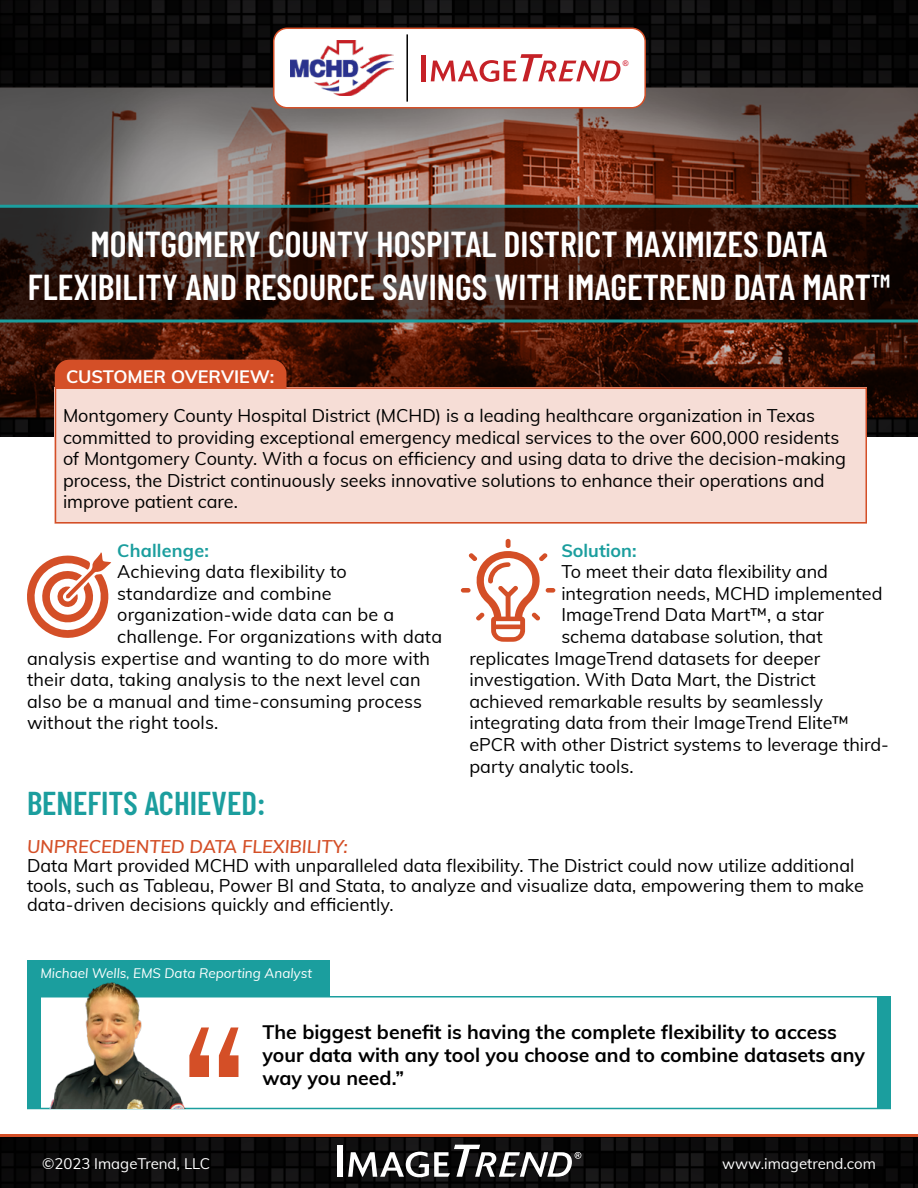
<style>
.page{position:relative;width:918px;height:1188px;background:#fff}
.page>*{position:absolute;margin:0;border:0;box-sizing:border-box;transform-origin:0 0}
.t1{font:600 36px/43.5px "Barlow Condensed";color:#fff;text-align:center}
.t2{font:600 33px "Barlow Condensed";color:#1b9e9e}
.t3{font:700 19.5px/23.4px "Muli";color:#000}
.t4{font:18px/21.6px "Muli";color:#000}
.t5{font:italic 600 18px "Muli";color:#d44f27}
.t6{font:700 18px "Muli";letter-spacing:.01em;color:#1b9e9e}
.t7{font:700 18px "Muli";color:#fff}
.t8{font:15px "Muli";color:#fff}
.t9{font:italic 13.5px "Muli";color:#fff}
.t10{font:700 7.8px "Arial";color:#d73647}
</style>
<div class="page">
<img style="left:0;top:0;width:918px;height:436px">
<div style="left:27px;top:996px;width:864px;height:113px;border:2px solid #1b9e9e"></div>
<div style="left:274px;top:28px;width:371px;height:80px;background:#fff;border-radius:14px"></div>
<div style="left:273px;top:28px;width:373px;height:81px;border:2px solid #d44f27;border-radius:14px"></div>
<svg style="left:0;top:203px;width:918px;height:121px;background:#332018"></svg>
<div style="left:55px;top:360px;width:231px;height:27px;background:#d44f27"></div>
<div style="left:55px;top:387px;width:812px;height:137px;background:#f6ddd6"></div>
<div style="left:55px;top:387px;width:812px;height:137px;border:2px solid #d44f27"></div>
<div style="left:878px;top:998px;width:13px;height:110px;background:#1b9e9e"></div>
<div style="left:27px;top:960px;width:13px;height:148px;background:#1b9e9e"></div>
<hr style="left:406px;top:34px;width:2px;height:68px;background:#000">
<img style="left:290px;top:40px;width:103px;height:56px">
<div style="left:421px;top:55px;width:5px;height:26px;background:#c52127"></div>
<svg style="left:431px;top:54px;width:189px;height:28px"></svg>
<div style="left:27px;top:960px;width:303px;height:36px;background:#1b9e9e"></div>
<img style="left:40px;top:982px;width:153px;height:126px">
<img style="left:0;top:1137px;width:918px;height:51px">
<svg style="left:348px;top:1145px;width:233px;height:32px"></svg>
<div style="left:337px;top:1145px;width:5px;height:32px;background:#fff"></div>
<div style="left:0;top:1134px;width:918px;height:3px;border:2px solid #d44f27"></div>
<svg style="left:189px;top:1028px;width:49px;height:49px"></svg>
<svg style="left:27px;top:552px;width:85px;height:86px"></svg>
<svg style="left:461px;top:539px;width:94px;height:103px"></svg>
<p class="t10" style="left:623px;top:58px;width:7px">®</p>
<h1 class="t1" style="left:28px;top:220px;width:864px">MONTGOMERY COUNTY HOSPITAL DISTRICT MAXIMIZES DATA<br>FLEXIBILITY AND RESOURCE SAVINGS WITH IMAGETREND DATA MART™</h1>
<p class="t7" style="left:66px;top:363px;width:210px">CUSTOMER OVERVIEW:</p>
<p class="t4" style="left:63px;top:404px;width:785px">Montgomery County Hospital District (MCHD) is a leading healthcare organization in Texas committed to providing exceptional emergency medical services to the over 600,000 residents of Montgomery County. With a focus on efficiency and using data to drive the decision-making process, the District continuously seeks innovative solutions to enhance their operations and improve patient care.</p>
<p class="t6" style="left:117px;top:537px;width:93px">Challenge:</p>
<p class="t4" style="left:117px;top:560px;width:231px">Achieving data flexibility to</p>
<p class="t4" style="left:117px;top:582px;width:216px">standardize and combine</p>
<p class="t4" style="left:117px;top:603px;width:278px">organization-wide data can be a</p>
<p class="t4" style="left:117px;top:625px;width:327px">challenge. For organizations with data</p>
<p class="t4" style="left:27px;top:646px;width:405px">analysis expertise and wanting to do more with</p>
<p class="t4" style="left:27px;top:668px;width:395px">their data, taking analysis to the next level can</p>
<p class="t4" style="left:27px;top:690px;width:397px">also be a manual and time-consuming process</p>
<p class="t4" style="left:27px;top:711px;width:193px">without the right tools.</p>
<p class="t6" style="left:561px;top:537px;width:77px">Solution:</p>
<p class="t4" style="left:561px;top:560px;width:268px">To meet their data flexibility and</p>
<p class="t4" style="left:561px;top:582px;width:323px">integration needs, MCHD implemented</p>
<p class="t4" style="left:561px;top:603px;width:264px">ImageTrend Data Mart™, a star</p>
<p class="t4" style="left:561px;top:625px;width:263px">schema database solution, that</p>
<p class="t4" style="left:469px;top:646px;width:352px">replicates ImageTrend datasets for deeper</p>
<p class="t4" style="left:469px;top:668px;width:348px">investigation. With Data Mart, the District</p>
<p class="t4" style="left:469px;top:690px;width:355px">achieved remarkable results by seamlessly</p>
<p class="t4" style="left:469px;top:711px;width:381px">integrating data from their ImageTrend Elite™</p>
<p class="t4" style="left:469px;top:733px;width:421px">ePCR with other District systems to leverage third-</p>
<p class="t4" style="left:469px;top:754px;width:166px">party analytic tools.</p>
<h2 class="t2" style="left:27px;top:780px;width:240px">BENEFITS ACHIEVED:</h2>
<p class="t5" style="left:27px;top:833px;width:322px">UNPRECEDENTED DATA FLEXIBILITY:</p>
<p class="t4" style="left:27px;top:855px;width:838px;line-height:19.5px">Data Mart provided MCHD with unparalleled data flexibility. The District could now utilize additional tools, such as Tableau, Power BI and Stata, to analyze and visualize data, empowering them to make data-driven decisions quickly and efficiently.</p>
<p class="t9" style="left:40px;top:963px;width:273px">Michael Wells, EMS Data Reporting Analyst</p>
<p class="t3" style="left:262px;top:1019px;width:604px">The biggest benefit is having the complete flexibility to access your data with any tool you choose and to combine datasets any way you need.”</p>
<p class="t8" style="left:42px;top:1152px;width:170px">©2023 ImageTrend, LLC</p>
<p class="t8" style="left:722px;top:1152px;width:155px">www.imagetrend.com</p>
</div>
